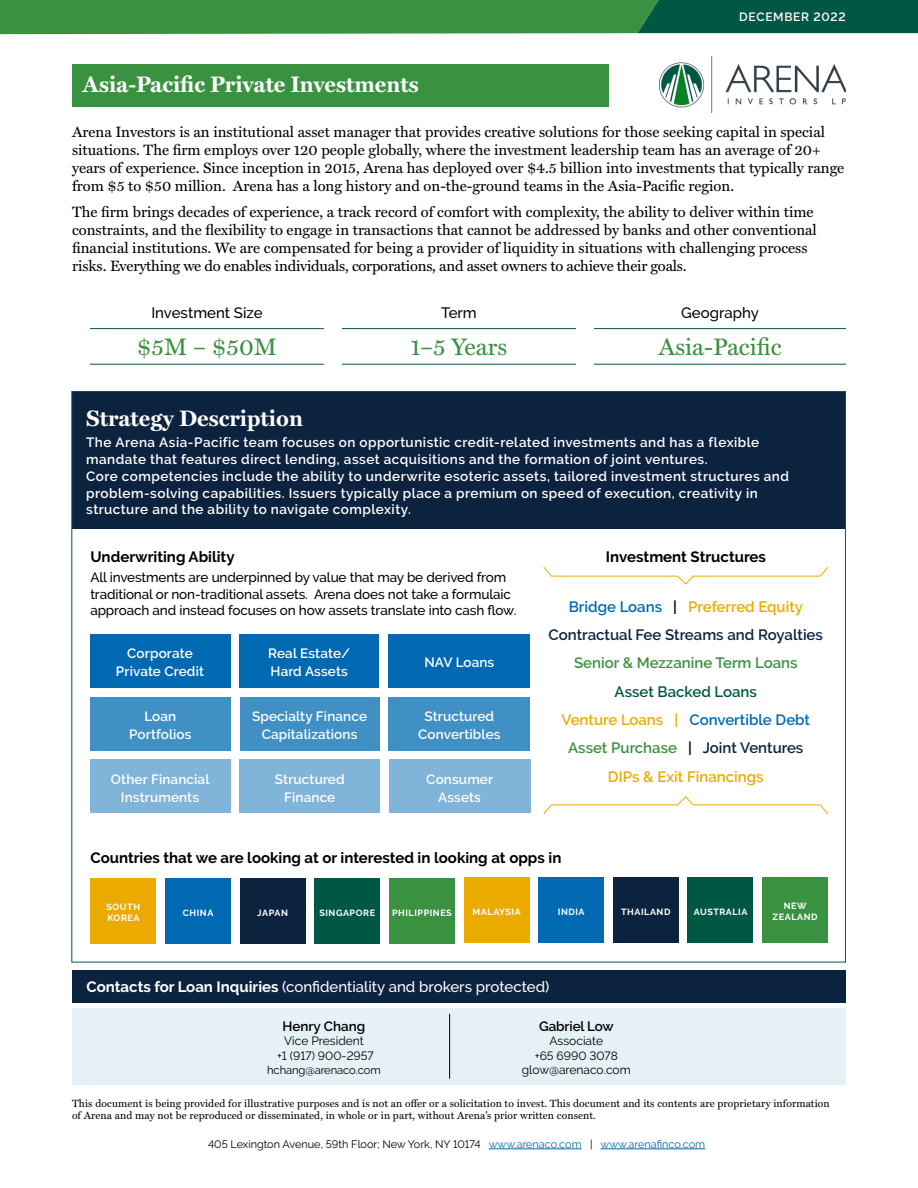
<style>
.page{position:relative;width:918px;height:1188px;background:#fff}
.page>*{position:absolute;margin:0;border:0;box-sizing:border-box;transform-origin:0 0}
.t1{font:24px "Miller Text";color:#3a913f}
.t2{font:700 22.5px "Miller Text";color:#fff}
.t3{font:15px/18px "Miller Text";color:#000}
.t4{font:700 15px "Raleway";color:#000}
.t5{font:600 15px/28.3px "Raleway";color:#eaaa00;text-align:center}
.t6{font:500 15px "Raleway";color:#fff}
.t7{font:600 15px/28.3px "Raleway";color:#0c2340;text-align:center}
.t8{font:500 15px "Raleway";color:#000}
.t9{font:600 15px "Raleway";color:#3a913f}
.t10{font:600 13.5px/16.8px "Raleway";letter-spacing:.03em;color:#fff}
.t11{font:600 13.5px/17.9px "Raleway";letter-spacing:.01em;color:#fff;text-align:center}
.t12{font:500 13.5px/16.5px "Raleway";letter-spacing:-.01em;color:#000}
.t13{font:600 13.5px "Raleway";letter-spacing:-.01em;color:#000}
.t14{font:12px/14.2px "Raleway";color:#000;text-align:center}
.t15{font:600 12px "Raleway";letter-spacing:.06em;color:#fff}
.t16{font:11.25px "Raleway";letter-spacing:-.01em;color:#000}
.t17{font:10.8px "Raleway";color:#000}
.t18{font:10.5px/12px "Miller Text";letter-spacing:.01em;color:#000}
.t19{font:700 9px/11.1px "Raleway";letter-spacing:.06em;color:#fff}
.s1{color:#0069b1}
.s2{color:#000}
.s3{color:#eaaa00}
.s4{color:#005844}
.s5{color:#3a913f}
.s6{color:#0c2340}
.s7{font-weight:700}
</style>
<div class="page">
<svg style="left:0;top:0;width:918px;height:34px;background:#2c8243"></svg>
<div style="left:72px;top:391px;width:774px;height:138px;background:#0c2340"></div>
<div style="left:72px;top:1008px;width:774px;height:76px;background:#e6f0f7"></div>
<div style="left:72px;top:970px;width:774px;height:33px;background:#0c2340"></div>
<hr style="left:90px;top:364px;width:234px;height:1px;background:#005844">
<hr style="left:90px;top:328px;width:234px;height:1px;background:#005844">
<hr style="left:342px;top:364px;width:234px;height:1px;background:#005844">
<hr style="left:342px;top:328px;width:234px;height:1px;background:#005844">
<hr style="left:594px;top:364px;width:252px;height:1px;background:#005844">
<hr style="left:594px;top:328px;width:252px;height:1px;background:#005844">
<img style="left:660px;top:56px;width:186px;height:56px">
<div style="left:72px;top:64px;width:536px;height:43px;background:#3a913f"></div>
<hr style="left:449px;top:1014px;width:1px;height:64px;background:#000">
<svg style="left:543px;top:567px;width:286px;height:18px"></svg>
<svg style="left:543px;top:796px;width:286px;height:18px"></svg>
<div style="left:90px;top:634px;width:140px;height:54px;background:#0069b1"></div>
<div style="left:90px;top:697px;width:140px;height:54px;background:#408fc5"></div>
<div style="left:389px;top:634px;width:141px;height:54px;background:#0069b1"></div>
<div style="left:389px;top:697px;width:141px;height:54px;background:#408fc5"></div>
<div style="left:239px;top:634px;width:140px;height:54px;background:#0069b1"></div>
<div style="left:240px;top:697px;width:139px;height:54px;background:#408fc5"></div>
<div style="left:389px;top:759px;width:141px;height:54px;background:#80b4d8"></div>
<div style="left:240px;top:759px;width:140px;height:54px;background:#80b4d8"></div>
<div style="left:90px;top:759px;width:140px;height:54px;background:#80b4d8"></div>
<div style="left:90px;top:878px;width:66px;height:66px;background:#eaaa00"></div>
<div style="left:464px;top:878px;width:66px;height:65px;background:#eaaa00"></div>
<div style="left:165px;top:878px;width:66px;height:66px;background:#0069b1"></div>
<div style="left:538px;top:878px;width:66px;height:65px;background:#0069b1"></div>
<div style="left:240px;top:878px;width:66px;height:66px;background:#0c2340"></div>
<div style="left:613px;top:878px;width:66px;height:65px;background:#0c2340"></div>
<div style="left:314px;top:878px;width:66px;height:66px;background:#005844"></div>
<div style="left:688px;top:878px;width:65px;height:65px;background:#005844"></div>
<div style="left:389px;top:878px;width:66px;height:66px;background:#3a913f"></div>
<div style="left:762px;top:878px;width:66px;height:65px;background:#3a913f"></div>
<hr style="left:489px;top:1149px;width:93px;height:1px;background:#0069b1">
<hr style="left:601px;top:1149px;width:104px;height:1px;background:#0069b1">
<h2 class="t2" style="left:82px;top:71px;width:338px">Asia-Pacific Private Investments</h2>
<p class="t15" style="left:739px;top:10px;width:108px">DECEMBER 2022</p>
<p class="t3" style="left:72px;top:123px;width:774px">Arena Investors is an institutional asset manager that provides creative solutions for those seeking capital in special situations. The firm employs over 120 people globally, where the investment leadership team has an average of 20+ years of experience. Since inception in 2015, Arena has deployed over $4.5 billion into investments that typically range from $5 to $50 million. Arena has a long history and on-the-ground teams in the Asia-Pacific region.</p>
<p class="t3" style="left:72px;top:203px;width:746px">The firm brings decades of experience, a track record of comfort with complexity, the ability to deliver within time constraints, and the flexibility to engage in transactions that cannot be addressed by banks and other conventional financial institutions. We are compensated for being a provider of liquidity in situations with challenging process risks. Everything we do enables individuals, corporations, and asset owners to achieve their goals.</p>
<p class="t8" style="left:151px;top:304px;width:113px">Investment Size</p>
<p class="t8" style="left:441px;top:304px;width:37px">Term</p>
<p class="t8" style="left:681px;top:304px;width:79px">Geography</p>
<h1 class="t1" style="left:137px;top:332px;width:142px">$5M – $50M</h1>
<h1 class="t1" style="left:411px;top:332px;width:98px">1–5 Years</h1>
<h1 class="t1" style="left:658px;top:332px;width:125px">Asia-Pacific</h1>
<h2 class="t2" style="left:86px;top:405px;width:218px">Strategy Description</h2>
<p class="t10" style="left:86px;top:434px;width:704px">The Arena Asia-Pacific team focuses on opportunistic credit-related investments and has a flexible mandate that features direct lending, asset acquisitions and the formation of joint ventures.<br>Core competencies include the ability to underwrite esoteric assets, tailored investment structures and problem-solving capabilities. Issuers typically place a premium on speed of execution, creativity in structure and the ability to navigate complexity.</p>
<p class="t4" style="left:90px;top:548px;width:146px">Underwriting Ability</p>
<p class="t12" style="left:90px;top:569px;width:428px">All investments are underpinned by value that may be derived from traditional or non-traditional assets. Arena does not take a formulaic approach and instead focuses on how assets translate into cash flow.</p>
<p class="t11" style="left:116px;top:644px;width:90px">Corporate<br>Private Credit</p>
<p class="t11" style="left:129px;top:707px;width:64px">Loan<br>Portfolios</p>
<p class="t11" style="left:111px;top:770px;width:100px">Other Financial<br>Instruments</p>
<p class="t11" style="left:268px;top:644px;width:83px;text-align:left">Real Estate/<br>Hard Assets</p>
<p class="t11" style="left:252px;top:707px;width:117px">Specialty Finance<br>Capitalizations</p>
<p class="t11" style="left:275px;top:770px;width:71px">Structured<br>Finance</p>
<p class="t11" style="left:424px;top:653px;width:71px">NAV Loans</p>
<p class="t11" style="left:418px;top:707px;width:84px">Structured<br>Convertibles</p>
<p class="t11" style="left:426px;top:770px;width:68px">Consumer<br>Assets</p>
<p class="t4" style="left:606px;top:548px;width:161px">Investment Structures</p>
<p class="t7" style="left:549px;top:592px;width:276px"><span class="s1">Bridge Loans</span> <span class="s2">|</span> <span class="s3">Preferred Equity<br></span>Contractual Fee Streams and Royalties</p>
<p class="t9" style="left:574px;top:654px;width:225px">Senior &amp; Mezzanine Term Loans</p>
<p class="t5" style="left:562px;top:677px;width:250px"><span class="s4">Asset Backed Loans<br></span>Venture Loans | <span class="s1">Convertible Debt<br></span><span class="s5">Asset Purchase</span> <span class="s2">|</span> <span class="s6">Joint Ventures<br></span>DIPs &amp; Exit Financings</p>
<p class="t4" style="left:90px;top:849px;width:473px">Countries that we are looking at or interested in looking at opps in</p>
<p class="t19" style="left:107px;top:901px;width:35px">SOUTH<br>KOREA</p>
<p class="t19" style="left:183px;top:907px;width:32px">CHINA</p>
<p class="t19" style="left:257px;top:907px;width:32px">JAPAN</p>
<p class="t19" style="left:319px;top:907px;width:57px">SINGAPORE</p>
<p class="t19" style="left:392px;top:907px;width:61px">PHILIPPINES</p>
<p class="t19" style="left:473px;top:906px;width:50px">MALAYSIA</p>
<p class="t19" style="left:558px;top:906px;width:28px">INDIA</p>
<p class="t19" style="left:621px;top:906px;width:51px">THAILAND</p>
<p class="t19" style="left:694px;top:906px;width:55px">AUSTRALIA</p>
<p class="t19" style="left:773px;top:900px;width:46px;text-align:center">NEW<br>ZEALAND</p>
<p class="t6" style="left:87px;top:978px;width:464px"><span class="s7">Contacts for Loan Inquiries</span> (confidentiality and brokers protected)</p>
<p class="t13" style="left:539px;top:1019px;width:76px">Gabriel Low</p>
<p class="t14" style="left:522px;top:1034px;width:110px">Associate<br>+65 6990 3078 glow@arenaco.com</p>
<p class="t18" style="left:72px;top:1097px;width:759px">This document is being provided for illustrative purposes and is not an offer or a solicitation to invest. This document and its contents are proprietary information of Arena and may not be reproduced or disseminated, in whole or in part, without Arena’s prior written consent.</p>
<p class="t13" style="left:283px;top:1019px;width:84px">Henry Chang</p>
<p class="t14" style="left:277px;top:1034px;width:98px">Vice President<br>+1 (917) 900-2957</p>
<p class="t16" style="left:267px;top:1063px;width:115px">hchang@arenaco.com</p>
<p class="t17" style="left:208px;top:1138px;width:499px">405 Lexington Avenue, 59th Floor; New York, NY 10174 <span class="s1">www.arenaco.com</span> | <span class="s1">www.arenafinco.com</span></p>
</div>
